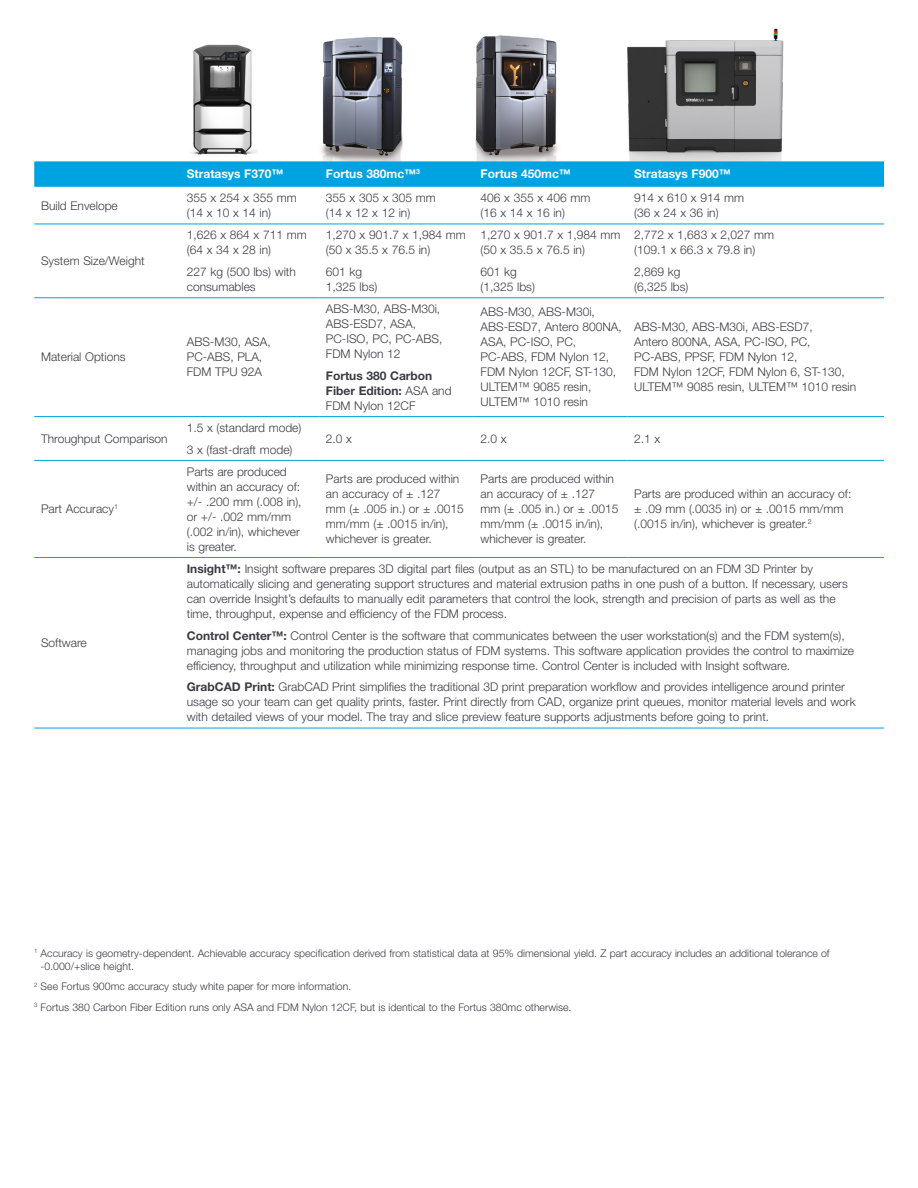
<style>
.page{position:relative;width:918px;height:1188px;background:#fff}
.page>*{position:absolute;margin:0;border:0;box-sizing:border-box;transform-origin:0 0}
.t1{font:300 12px/15px "Helvetica Neue LT Std";color:#3b3c43}
.t2{font:700 12px "Helvetica Neue LT Std";color:#fff}
.t3{font:700 12px/15px "Helvetica Neue LT Std";color:#3b3c43}
.t4{font:300 10.5px/13.5px "Helvetica Neue LT Std";color:#3b3c43}
.s1{font-weight:300}
.s2{font-weight:700}
</style>
<div class="page">
<img style="left:321px;top:38px;width:82px;height:123px">
<img style="left:475px;top:36px;width:83px;height:125px">
<img style="left:191px;top:44px;width:66px;height:111px">
<img style="left:627px;top:28px;width:157px;height:133px">
<svg style="left:34px;top:161px;width:850px;height:26px;background:#05a4e2"></svg>
<svg style="left:34px;top:223px;width:850px;height:505px"></svg>
<hr style="left:34px;top:224px;width:146px;height:1px;background:#00a3e2">
<hr style="left:180px;top:224px;width:139px;height:1px;background:#00a3e2">
<hr style="left:319px;top:224px;width:155px;height:1px;background:#00a3e2">
<hr style="left:474px;top:224px;width:153px;height:1px;background:#00a3e2">
<hr style="left:627px;top:224px;width:257px;height:1px;background:#00a3e2">
<hr style="left:34px;top:297px;width:146px;height:1px;background:#00a3e2">
<hr style="left:180px;top:297px;width:139px;height:1px;background:#00a3e2">
<hr style="left:319px;top:297px;width:155px;height:1px;background:#00a3e2">
<hr style="left:474px;top:297px;width:153px;height:1px;background:#00a3e2">
<hr style="left:627px;top:297px;width:257px;height:1px;background:#00a3e2">
<hr style="left:34px;top:416px;width:146px;height:1px;background:#00a3e2">
<hr style="left:180px;top:416px;width:139px;height:1px;background:#00a3e2">
<hr style="left:319px;top:416px;width:155px;height:1px;background:#00a3e2">
<hr style="left:474px;top:416px;width:153px;height:1px;background:#00a3e2">
<hr style="left:627px;top:416px;width:257px;height:1px;background:#00a3e2">
<hr style="left:34px;top:460px;width:146px;height:1px;background:#00a3e2">
<hr style="left:180px;top:460px;width:139px;height:1px;background:#00a3e2">
<hr style="left:319px;top:460px;width:155px;height:1px;background:#00a3e2">
<hr style="left:474px;top:460px;width:153px;height:1px;background:#00a3e2">
<hr style="left:627px;top:460px;width:257px;height:1px;background:#00a3e2">
<hr style="left:34px;top:557px;width:146px;height:1px;background:#00a3e2">
<hr style="left:34px;top:728px;width:146px;height:1px;background:#00a3e2">
<hr style="left:180px;top:557px;width:139px;height:1px;background:#00a3e2">
<hr style="left:180px;top:728px;width:139px;height:1px;background:#00a3e2">
<hr style="left:319px;top:728px;width:155px;height:1px;background:#00a3e2">
<hr style="left:474px;top:728px;width:153px;height:1px;background:#00a3e2">
<hr style="left:627px;top:728px;width:257px;height:1px;background:#00a3e2">
<hr style="left:319px;top:557px;width:155px;height:1px;background:#00a3e2">
<hr style="left:474px;top:557px;width:153px;height:1px;background:#00a3e2">
<hr style="left:627px;top:557px;width:257px;height:1px;background:#00a3e2">
<p class="t2" style="left:187px;top:167px;width:98px">Stratasys F370™</p>
<p class="t2" style="left:326px;top:167px;width:96px">Fortus 380mc™<sup>3</sup></p>
<p class="t2" style="left:481px;top:167px;width:92px">Fortus 450mc™</p>
<p class="t2" style="left:634px;top:167px;width:98px">Stratasys F900™</p>
<p class="t1" style="left:41px;top:198px;width:78px">Build Envelope</p>
<p class="t1" style="left:187px;top:190px;width:111px">355 x 254 x 355 mm (14 x 10 x 14 in)</p>
<p class="t1" style="left:326px;top:190px;width:111px">355 x 305 x 305 mm (14 x 12 x 12 in)</p>
<p class="t1" style="left:481px;top:190px;width:111px">406 x 355 x 406 mm (16 x 14 x 16 in)</p>
<p class="t1" style="left:634px;top:190px;width:111px">914 x 610 x 914 mm (36 x 24 x 36 in)</p>
<p class="t1" style="left:41px;top:253px;width:105px">System Size/Weight</p>
<p class="t1" style="left:187px;top:227px;width:121px">1,626 x 864 x 711 mm (64 x 34 x 28 in)</p>
<p class="t1" style="left:187px;top:264px;width:111px">227 kg (500 lbs) with consumables</p>
<p class="t1" style="left:326px;top:227px;width:141px">1,270 x 901.7 x 1,984 mm (50 x 35.5 x 76.5 in)</p>
<p class="t1" style="left:326px;top:264px;width:53px">601 kg<br>1,325 lbs)</p>
<p class="t1" style="left:481px;top:227px;width:141px">1,270 x 901.7 x 1,984 mm (50 x 35.5 x 76.5 in)</p>
<p class="t1" style="left:481px;top:264px;width:56px">601 kg (1,325 lbs)</p>
<p class="t1" style="left:634px;top:227px;width:141px">2,772 x 1,683 x 2,027 mm (109.1 x 66.3 x 79.8 in)</p>
<p class="t1" style="left:634px;top:264px;width:56px">2,869 kg (6,325 lbs)</p>
<p class="t1" style="left:41px;top:349px;width:86px">Material Options</p>
<p class="t1" style="left:187px;top:334px;width:85px">ABS-M30, ASA,<br>PC-ABS, PLA,<br>FDM TPU 92A</p>
<p class="t1" style="left:326px;top:301px;width:118px">ABS-M30, ABS-M30i,<br>ABS-ESD7, ASA,<br>PC-ISO, PC, PC-ABS,<br>FDM Nylon 12</p>
<p class="t3" style="left:326px;top:368px;width:127px">Fortus 380 Carbon<br>Fiber Edition: <span class="s1">ASA and<br>FDM Nylon 12CF</span></p>
<p class="t1" style="left:481px;top:304px;width:143px">ABS-M30, ABS-M30i,<br>ABS-ESD7, Antero 800NA,<br>ASA, PC-ISO, PC,<br>PC-ABS, FDM Nylon 12,<br>FDM Nylon 12CF, ST-130,<br>ULTEM™ 9085 resin,<br>ULTEM™ 1010 resin</p>
<p class="t1" style="left:634px;top:319px;width:223px">ABS-M30, ABS-M30i, ABS-ESD7,<br>Antero 800NA, ASA, PC-ISO, PC,<br>PC-ABS, PPSF, FDM Nylon 12,<br>FDM Nylon 12CF, FDM Nylon 6, ST-130,<br>ULTEM™ 9085 resin, ULTEM™ 1010 resin</p>
<p class="t1" style="left:41px;top:431px;width:128px">Throughput Comparison</p>
<p class="t1" style="left:187px;top:416px;width:116px;line-height:21.8px">1.5 x (standard mode)<br>3 x (fast-draft mode)</p>
<p class="t1" style="left:326px;top:431px;width:28px">2.0 x</p>
<p class="t1" style="left:481px;top:431px;width:28px">2.0 x</p>
<p class="t1" style="left:634px;top:431px;width:28px">2.1 x</p>
<p class="t1" style="left:41px;top:501px;width:78px">Part Accuracy<sup>1</sup></p>
<p class="t1" style="left:41px;top:635px;width:47px">Software</p>
<p class="t1" style="left:187px;top:464px;width:116px">Parts are produced within an accuracy of: +/- .200 mm (.008 in), or +/- .002 mm/mm (.002 in/in), whichever is greater.</p>
<p class="t1" style="left:326px;top:471px;width:140px">Parts are produced within an accuracy of ± .127<br>mm (± .005 in.) or ± .0015 mm/mm (± .0015 in/in), whichever is greater.</p>
<p class="t1" style="left:481px;top:471px;width:140px">Parts are produced within an accuracy of ± .127<br>mm (± .005 in.) or ± .0015 mm/mm (± .0015 in/in), whichever is greater.</p>
<p class="t1" style="left:634px;top:486px;width:219px">Parts are produced within an accuracy of: ± .09 mm (.0035 in) or ± .0015 mm/mm (.0015 in/in), whichever is greater.<sup>2</sup></p>
<p class="t1" style="left:187px;top:561px;width:663px"><span class="s2">Insight™:</span> Insight software prepares 3D digital part files (output as an STL) to be manufactured on an FDM 3D Printer by automatically slicing and generating support structures and material extrusion paths in one push of a button. If necessary, users can override Insight’s defaults to manually edit parameters that control the look, strength and precision of parts as well as the time, throughput, expense and efficiency of the FDM process.</p>
<p class="t1" style="left:187px;top:628px;width:669px"><span class="s2">Control Center™:</span> Control Center is the software that communicates between the user workstation(s) and the FDM system(s), managing jobs and monitoring the production status of FDM systems. This software application provides the control to maximize efficiency, throughput and utilization while minimizing response time. Control Center is included with Insight software.</p>
<p class="t1" style="left:187px;top:679px;width:670px"><span class="s2">GrabCAD Print:</span> GrabCAD Print simplifies the traditional 3D print preparation workflow and provides intelligence around printer usage so your team can get quality prints, faster. Print directly from CAD, organize print queues, monitor material levels and work with detailed views of your model. The tray and slice preview feature supports adjustments before going to print.</p>
<p class="t4" style="left:41px;top:946px;width:791px;text-indent:-7px"><sup>1</sup> Accuracy is geometry-dependent. Achievable accuracy specification derived from statistical data at 95% dimensional yield. Z part accuracy includes an additional tolerance of -0.000/+slice height.</p>
<p class="t4" style="left:34px;top:976px;width:539px;line-height:20.2px"><sup>2</sup> See Fortus 900mc accuracy study white paper for more information.<br><sup>3</sup> Fortus 380 Carbon Fiber Edition runs only ASA and FDM Nylon 12CF, but is identical to the Fortus 380mc otherwise.</p>
</div>
